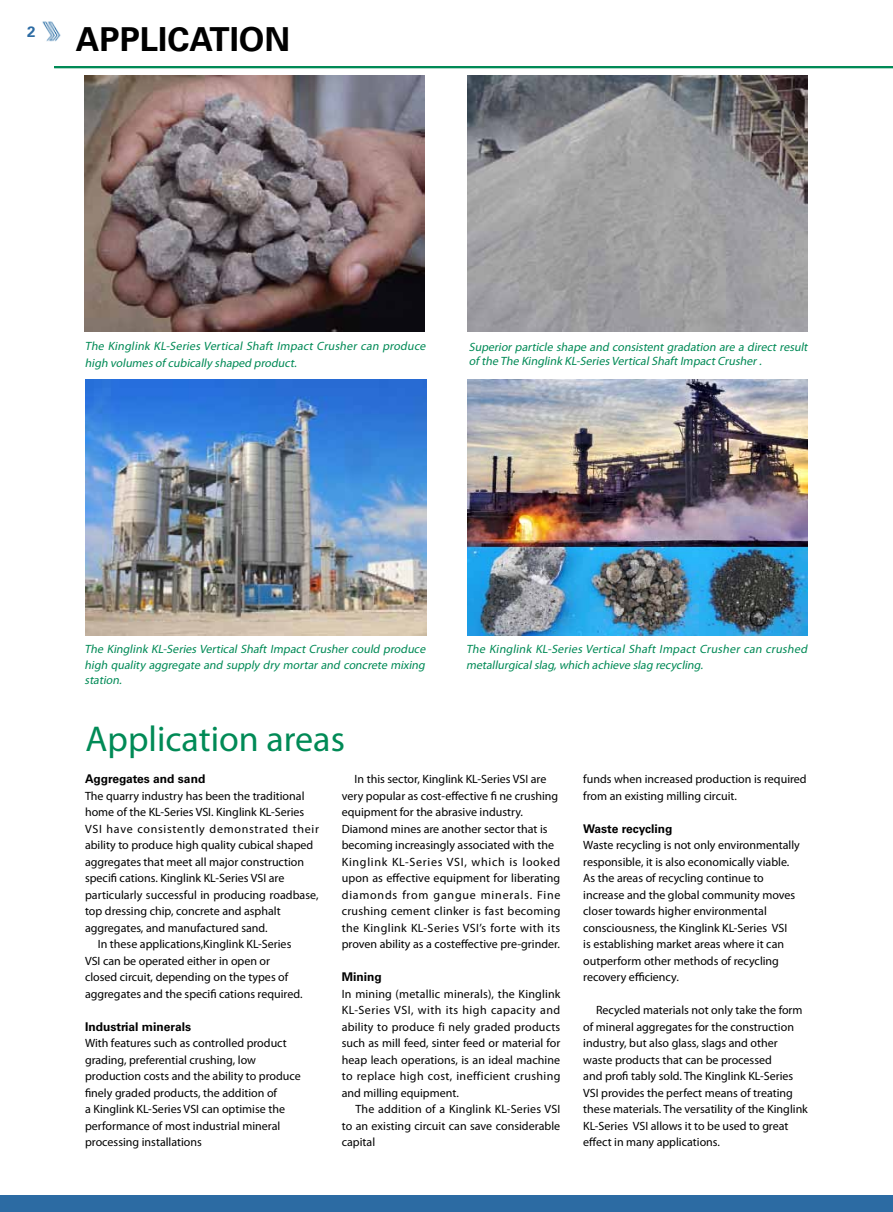
<style>
.page{position:relative;width:893px;height:1212px;background:#fff}
.page>*{position:absolute;margin:0;border:0;box-sizing:border-box;transform-origin:0 0}
.t1{font:36px "Myriad Pro";color:#008a56}
.t2{font:700 33px "Univers LT Std";color:#000}
.t3{font:700 15px "Univers LT Std";color:#2c6ba3}
.t4{font:12px/16.5px "Myriad Pro";color:#000}
.t5{font:italic 12px/16.5px "Myriad Pro";letter-spacing:.02em;color:#008a56}
.t6{font:700 12px "Univers LT Std";color:#000}
.t7{font:12px "Myriad Pro";letter-spacing:.055em;color:#000}
</style>
<div class="page">
<img style="left:42px;top:21px;width:19px;height:21px">
<div style="left:0;top:1196px;width:893px;height:16px;background:#2c6ba3"></div>
<hr style="left:54px;top:66px;width:839px;height:2px;background:#008a56">
<img style="left:467px;top:380px;width:341px;height:255px">
<img style="left:84px;top:76px;width:341px;height:255px">
<img style="left:467px;top:76px;width:341px;height:255px">
<img style="left:86px;top:380px;width:340px;height:255px">
<p class="t3" style="left:27px;top:23px;width:10px">2</p>
<h2 class="t2" style="left:210px;top:20px;width:82px">tion</h2>
<h2 class="t2" style="left:76px;top:20px;width:83px">Applica</h2>
<p class="t5" style="left:85px;top:338px;width:345px">The Kinglink KL-Series Vertical Shaft Impact Crusher can produce high volumes of cubically shaped product.</p>
<p class="t5" style="left:469px;top:339px;width:343px;line-height:14.4px">Superior particle shape and consistent gradation are a direct result of the The Kinglink KL-Series VerticalShaftImpactCrusher.</p>
<p class="t5" style="left:85px;top:640px;width:345px">The Kinglink KL-Series Vertical Shaft Impact Crusher could produce high quality aggregate and supply dry mortar and concrete mixing</p>
<p class="t5" style="left:85px;top:671px;width:41px">station.</p>
<p class="t5" style="left:466px;top:640px;width:345px">The Kinglink KL-Series Vertical Shaft Impact Crusher can crushed metallurgicalslag,which achieve slag recycling.</p>
<h1 class="t1" style="left:86px;top:716px;width:261px">Application areas</h1>
<p class="t6" style="left:85px;top:772px;width:122px">Aggregates and sand</p>
<p class="t4" style="left:85px;top:787px;width:221px">The quarry industry has been the traditional</p>
<p class="t4" style="left:85px;top:804px;width:221px">home of the KL-Series VSI. Kinglink KL-Series</p>
<p class="t7" style="left:85px;top:821px;width:235px">VSI have consistently demonstrated their</p>
<p class="t4" style="left:85px;top:837px;width:230px">ability to produce high quality cubical shaped</p>
<p class="t4" style="left:85px;top:853px;width:221px">aggregates that meet all major construction</p>
<p class="t4" style="left:85px;top:870px;width:201px">specifi cations. Kinglink KL-Series VSI are</p>
<p class="t4" style="left:85px;top:886px;width:235px">particularly successful in producing roadbase,</p>
<p class="t4" style="left:85px;top:903px;width:197px">top dressing chip, concrete and asphalt</p>
<p class="t4" style="left:85px;top:919px;width:184px">aggregates, and manufactured sand.</p>
<p class="t4" style="left:98px;top:936px;width:195px">In these applications,Kinglink KL-Series</p>
<p class="t4" style="left:85px;top:952px;width:187px">VSI can be operated either in open or</p>
<p class="t4" style="left:85px;top:969px;width:205px">closed circuit, depending on the types of</p>
<p class="t4" style="left:85px;top:985px;width:219px">aggregates and the specifi cations required.</p>
<p class="t6" style="left:85px;top:1019px;width:107px">Industrial minerals</p>
<p class="t4" style="left:85px;top:1035px;width:217px">With features such as controlled product grading, preferential crushing, low production costs and the ability to produce finely graded products, the addition of<br>a Kinglink KL-Series VSI can optimise the performance of most industrial mineral processing installations</p>
<p class="t4" style="left:342px;top:771px;width:220px;text-indent:13px">In this sector, Kinglink KL-Series VSI are very popular as cost-effective fi ne crushing equipment for the abrasive industry.<br>Diamond mines are another sector that is becoming increasingly associated with the Kinglink KL-Series VSI, which is looked upon as effective equipment for liberating diamonds from gangue minerals. Fine crushing cement clinker is fast becoming the Kinglink KL-Series VSI’s forte with its proven ability as a costeffective pre-grinder.</p>
<p class="t6" style="left:342px;top:970px;width:41px">Mining</p>
<p class="t4" style="left:342px;top:985px;width:220px;text-align:justify">In mining (metallic minerals), the Kinglink KL-Series VSI, with its high capacity and ability to produce fi nely graded products such as mill feed, sinter feed or material for heap leach operations, is an ideal machine to replace high cost, inefficient crushing and milling equipment.</p>
<p class="t4" style="left:342px;top:1101px;width:220px;text-align:justify;text-indent:14px">The addition of a Kinglink KL-Series VSI to an existing circuit can save considerable capital</p>
<p class="t4" style="left:583px;top:771px;width:225px">funds when increased production is required from an existing milling circuit.</p>
<p class="t6" style="left:583px;top:821px;width:91px">Waste recycling</p>
<p class="t4" style="left:583px;top:837px;width:218px">Waste recycling is not only environmentally responsible, it is also economically viable.<br>As the areas of recycling continue to increase and the global community moves closer towards higher environmental consciousness, the Kinglink KL-Series VSI<br>is establishing market areas where it can outperform other methods of recycling recovery efficiency.</p>
<p class="t4" style="left:583px;top:1002px;width:226px;text-indent:13px">Recycled materials not only take the form of mineral aggregates for the construction industry, but also glass, slags and other waste products that can be processed<br>and profi tably sold. The Kinglink KL-Series VSI provides the perfect means of treating these materials. The versatility of the Kinglink KL-Series VSI allows it to be used to great effect in many applications.</p>
</div>
